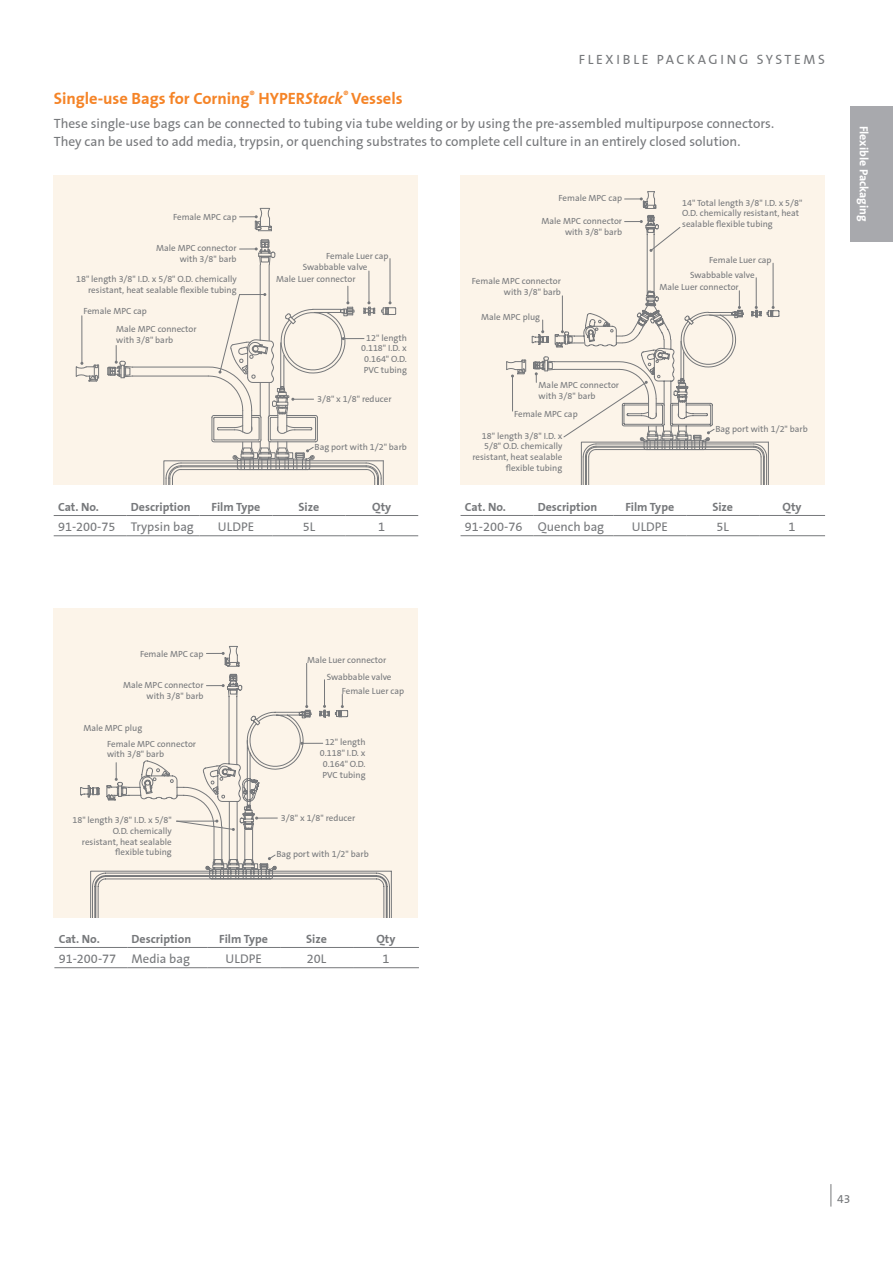
<style>
.page{position:relative;width:893px;height:1263px;background:#fff}
.page>*{position:absolute;margin:0;border:0;box-sizing:border-box;transform-origin:0 0}
.t1{font:700 16.5px "Corning Sans";color:#f58427}
.t2{font:13.5px/18px "Corning Sans";color:#76787b}
.t3{font:13.5px "Corning Sans";letter-spacing:.2em;color:#76787b}
.t4{font:12.75px "Corning Sans";color:#76787b}
.t5{font:700 12px "Corning Sans";color:#76787b}
.t6{font:700 12px "Corning Sans";color:#fff}
.t7{font:12px "Corning Sans";color:#76787b}
.t8{font:9px/10.8px "Corning Sans";color:#76787b;text-align:right}
.s1{font-style:italic}
</style>
<div class="page">
<div style="left:850px;top:106px;width:43px;height:135px;background:#a8a9ad"></div>
<svg style="left:831px;top:1184px;width:1px;height:22px"></svg>
<hr style="left:54px;top:515px;width:73px;height:1px;background:#76787b">
<hr style="left:54px;top:535px;width:73px;height:1px;background:#76787b">
<hr style="left:127px;top:515px;width:73px;height:1px;background:#76787b">
<hr style="left:127px;top:535px;width:73px;height:1px;background:#76787b">
<hr style="left:200px;top:515px;width:72px;height:1px;background:#76787b">
<hr style="left:200px;top:535px;width:72px;height:1px;background:#76787b">
<hr style="left:272px;top:515px;width:73px;height:1px;background:#76787b">
<hr style="left:272px;top:535px;width:73px;height:1px;background:#76787b">
<hr style="left:345px;top:515px;width:73px;height:1px;background:#76787b">
<hr style="left:345px;top:535px;width:73px;height:1px;background:#76787b">
<hr style="left:461px;top:515px;width:72px;height:1px;background:#76787b">
<hr style="left:461px;top:535px;width:72px;height:1px;background:#76787b">
<hr style="left:533px;top:515px;width:80px;height:1px;background:#76787b">
<hr style="left:533px;top:535px;width:80px;height:1px;background:#76787b">
<hr style="left:613px;top:515px;width:73px;height:1px;background:#76787b">
<hr style="left:613px;top:535px;width:73px;height:1px;background:#76787b">
<hr style="left:686px;top:515px;width:73px;height:1px;background:#76787b">
<hr style="left:686px;top:535px;width:73px;height:1px;background:#76787b">
<hr style="left:759px;top:515px;width:66px;height:1px;background:#76787b">
<hr style="left:759px;top:535px;width:66px;height:1px;background:#76787b">
<hr style="left:54px;top:947px;width:73px;height:1px;background:#76787b">
<hr style="left:54px;top:967px;width:73px;height:1px;background:#76787b">
<hr style="left:127px;top:947px;width:80px;height:1px;background:#76787b">
<hr style="left:127px;top:967px;width:80px;height:1px;background:#76787b">
<hr style="left:207px;top:947px;width:73px;height:1px;background:#76787b">
<hr style="left:207px;top:967px;width:73px;height:1px;background:#76787b">
<hr style="left:280px;top:947px;width:73px;height:1px;background:#76787b">
<hr style="left:280px;top:967px;width:73px;height:1px;background:#76787b">
<hr style="left:353px;top:947px;width:66px;height:1px;background:#76787b">
<hr style="left:353px;top:967px;width:66px;height:1px;background:#76787b">
<div style="left:54px;top:175px;width:364px;height:310px;background:#fcf4e9"></div>
<hr style="left:269px;top:265px;width:1px;height:75px;background:#76787b">
<hr style="left:260px;top:265px;width:1px;height:75px;background:#76787b">
<div style="left:461px;top:175px;width:364px;height:310px;background:#fcf4e9"></div>
<div style="left:54px;top:608px;width:364px;height:310px;background:#fcf4e9"></div>
<svg style="left:80px;top:646px;width:312px;height:272px"></svg>
<svg style="left:115px;top:763px;width:3px;height:18px"></svg>
<hr style="left:306px;top:663px;width:1px;height:43px;background:#76787b">
<hr style="left:369px;top:271px;width:1px;height:32px;background:#76787b">
<svg style="left:323px;top:680px;width:3px;height:28px"></svg>
<hr style="left:390px;top:259px;width:1px;height:44px;background:#76787b">
<svg style="left:341px;top:694px;width:3px;height:14px"></svg>
<svg style="left:240px;top:239px;width:35px;height:26px"></svg>
<svg style="left:206px;top:684px;width:19px;height:3px"></svg>
<svg style="left:176px;top:820px;width:59px;height:11px"></svg>
<svg style="left:300px;top:742px;width:23px;height:3px"></svg>
<svg style="left:255px;top:817px;width:22px;height:3px"></svg>
<svg style="left:107px;top:286px;width:289px;height:199px"></svg>
<svg style="left:268px;top:854px;width:8px;height:6px"></svg>
<svg style="left:240px;top:208px;width:32px;height:23px"></svg>
<svg style="left:206px;top:652px;width:19px;height:3px"></svg>
<hr style="left:81px;top:316px;width:1px;height:47px;background:#76787b">
<svg style="left:76px;top:362px;width:23px;height:20px"></svg>
<hr style="left:512px;top:376px;width:1px;height:35px;background:#76787b">
<svg style="left:506px;top:360px;width:20px;height:17px"></svg>
<svg style="left:532px;top:191px;width:247px;height:294px"></svg>
<h2 class="t3" style="left:579px;top:51px;width:248px">FLEXIBLE PACKAGING SYSTEMS</h2>
<h1 class="t1" style="left:54px;top:88px;width:350px">Single-use Bags for Corning<sup>®</sup> HYPER<span class="s1">Stack</span><sup>®</sup> Vessels</h1>
<p class="t2" style="left:54px;top:114px;width:722px">These single-use bags can be connected to tubing via tube welding or by using the pre-assembled multipurpose connectors.<br>They can be used to add media, trypsin, or quenching substrates to complete cell culture in an entirely closed solution.</p>
<p class="t8" style="left:173px;top:212px;width:65px">Female MPC cap</p>
<p class="t8" style="left:156px;top:243px;width:82px">Male MPC connector with 3/8" barb</p>
<p class="t8" style="left:76px;top:274px;width:162px">18" length 3/8" I.D. x 5/8" O.D. chemically resistant, heat sealable flexible tubing</p>
<p class="t8" style="left:83px;top:306px;width:65px">Female MPC cap</p>
<p class="t8" style="left:116px;top:324px;width:82px;text-align:left">Male MPC connector with 3/8" barb</p>
<p class="t8" style="left:326px;top:250px;width:64px">Female Luer cap</p>
<p class="t8" style="left:303px;top:262px;width:66px">Swabbable valve</p>
<p class="t8" style="left:276px;top:274px;width:81px">Male Luer connector</p>
<p class="t8" style="left:361px;top:332px;width:47px;text-align:center">12" length<br>0.118" I.D. x<br>0.164" O.D.<br>PVC tubing</p>
<p class="t8" style="left:317px;top:393px;width:76px">3/8" x 1/8" reducer</p>
<p class="t8" style="left:315px;top:441px;width:94px">Bag port with 1/2" barb</p>
<h3 class="t5" style="left:58px;top:500px;width:43px">Cat. No.</h3>
<h3 class="t5" style="left:131px;top:500px;width:61px">Description</h3>
<h3 class="t5" style="left:212px;top:500px;width:50px">Film Type</h3>
<h3 class="t5" style="left:298px;top:500px;width:22px">Size</h3>
<h3 class="t5" style="left:372px;top:500px;width:20px">Qty</h3>
<h3 class="t4" style="left:58px;top:520px;width:137px">91-200-75 Trypsin bag</h3>
<h3 class="t4" style="left:218px;top:520px;width:38px">ULDPE</h3>
<h3 class="t4" style="left:303px;top:520px;width:14px">5L</h3>
<h3 class="t4" style="left:378px;top:520px;width:9px">1</h3>
<p class="t8" style="left:559px;top:193px;width:65px">Female MPC cap</p>
<p class="t8" style="left:542px;top:216px;width:82px">Male MPC connector with 3/8" barb</p>
<p class="t8" style="left:472px;top:276px;width:90px">Female MPC connector with 3/8" barb</p>
<p class="t8" style="left:481px;top:312px;width:60px">Male MPC plug</p>
<p class="t8" style="left:539px;top:380px;width:82px;text-align:left">Male MPC connector with 3/8" barb</p>
<p class="t8" style="left:514px;top:408px;width:65px">Female MPC cap</p>
<p class="t8" style="left:472px;top:430px;width:91px">18" length 3/8" I.D. x<br>5/8" O.D. chemically resistant, heat sealable flexible tubing</p>
<p class="t8" style="left:682px;top:197px;width:122px;text-align:left">14" Total length 3/8" I.D. x 5/8"<br>O.D. chemically resistant, heat sealable flexible tubing</p>
<p class="t8" style="left:709px;top:255px;width:64px">Female Luer cap</p>
<p class="t8" style="left:690px;top:269px;width:66px">Swabbable valve</p>
<p class="t8" style="left:659px;top:282px;width:81px">Male Luer connector</p>
<p class="t8" style="left:715px;top:423px;width:94px">Bag port with 1/2" barb</p>
<h3 class="t5" style="left:465px;top:500px;width:43px">Cat. No.</h3>
<h3 class="t5" style="left:538px;top:500px;width:61px">Description</h3>
<h3 class="t5" style="left:625px;top:500px;width:50px">Film Type</h3>
<h3 class="t5" style="left:712px;top:500px;width:22px">Size</h3>
<h3 class="t5" style="left:783px;top:500px;width:20px">Qty</h3>
<h3 class="t4" style="left:465px;top:520px;width:141px">91-200-76 Quench bag</h3>
<h3 class="t4" style="left:632px;top:520px;width:38px">ULDPE</h3>
<h3 class="t4" style="left:716px;top:520px;width:14px">5L</h3>
<h3 class="t4" style="left:789px;top:520px;width:9px">1</h3>
<h3 class="t6" style="left:871px;top:126px;width:98px;rotate:90deg">Flexible Packaging</h3>
<p class="t8" style="left:140px;top:648px;width:65px">Female MPC cap</p>
<p class="t8" style="left:123px;top:679px;width:82px">Male MPC connector with 3/8" barb</p>
<p class="t8" style="left:83px;top:723px;width:60px">Male MPC plug</p>
<p class="t8" style="left:107px;top:738px;width:90px;text-align:left">Female MPC connector with 3/8" barb</p>
<p class="t8" style="left:72px;top:814px;width:101px">18" length 3/8" I.D. x 5/8"<br>O.D. chemically<br>resistant, heat sealable flexible tubing</p>
<p class="t8" style="left:307px;top:655px;width:81px">Male Luer connector</p>
<p class="t8" style="left:327px;top:671px;width:66px">Swabbable valve</p>
<p class="t8" style="left:342px;top:686px;width:64px">Female Luer cap</p>
<p class="t8" style="left:320px;top:737px;width:47px;text-align:center">12" length<br>0.118" I.D. x<br>0.164" O.D.<br>PVC tubing</p>
<p class="t8" style="left:281px;top:812px;width:76px">3/8" x 1/8" reducer</p>
<p class="t8" style="left:276px;top:849px;width:94px">Bag port with 1/2" barb</p>
<h3 class="t5" style="left:59px;top:932px;width:43px">Cat. No.</h3>
<h3 class="t5" style="left:132px;top:932px;width:61px">Description</h3>
<h3 class="t5" style="left:219px;top:932px;width:50px">Film Type</h3>
<h3 class="t5" style="left:306px;top:932px;width:22px">Size</h3>
<h3 class="t5" style="left:376px;top:932px;width:20px">Qty</h3>
<h3 class="t4" style="left:59px;top:951px;width:133px">91-200-77 Media bag</h3>
<h3 class="t4" style="left:226px;top:951px;width:38px">ULDPE</h3>
<h3 class="t4" style="left:307px;top:951px;width:21px">20L</h3>
<h3 class="t4" style="left:382px;top:951px;width:9px">1</h3>
<h3 class="t7" style="left:837px;top:1192px;width:15px">43</h3>
</div>
